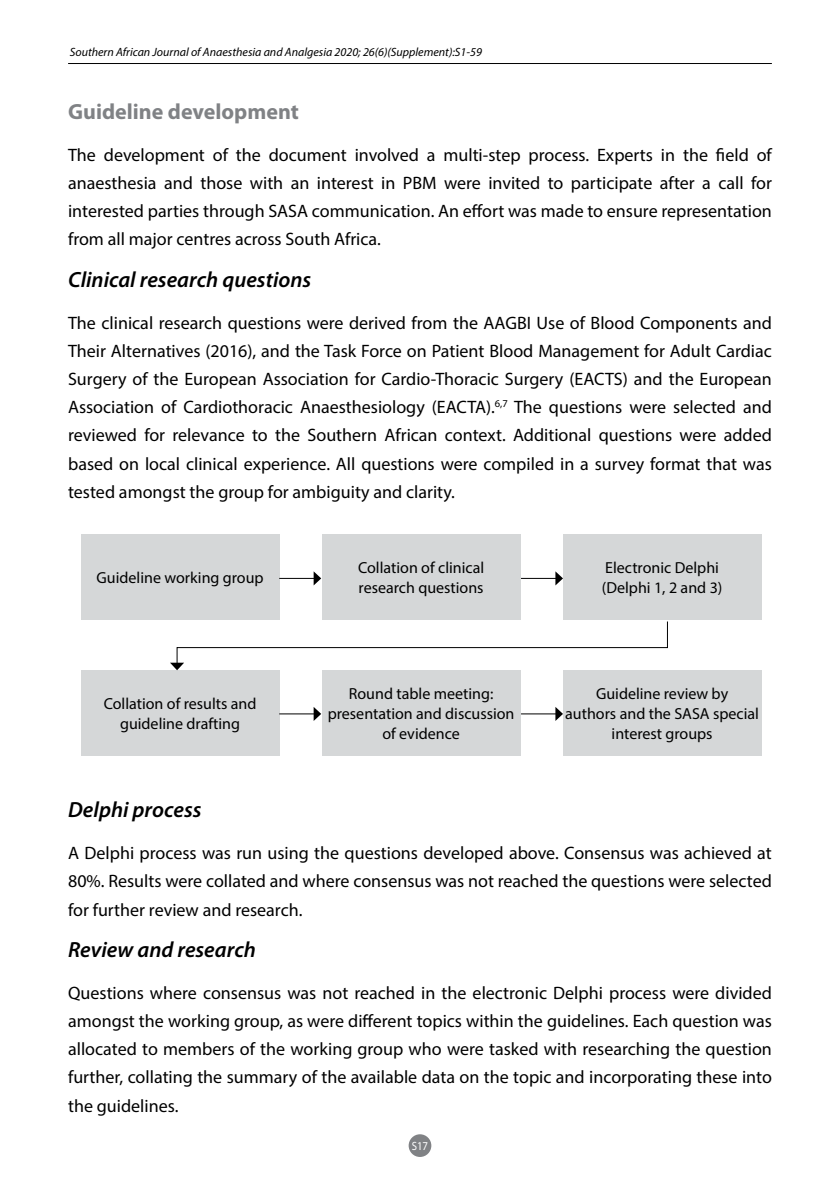
<style>
.page{position:relative;width:840px;height:1191px;background:#fff}
.page>*{position:absolute;margin:0;border:0;box-sizing:border-box;transform-origin:0 0}
.t1{font:italic 600 22px "Myriad Pro";color:#000}
.t2{font:700 22px "Myriad Pro";color:#808285}
.t3{font:18px/28.2px "Myriad Pro";color:#000;text-align:justify}
.t4{font:16px/20px "Myriad Pro";color:#000;text-align:center}
.t5{font:italic 12px "Myriad Pro";color:#000}
.t6{font:12px "Myriad Pro";color:#fff;scale:.9 1}
</style>
<div class="page">
<hr style="left:68px;top:63px;width:703px;height:1px;background:#000">
<div style="left:408px;top:1134px;width:23px;height:23px;background:#808285;border-radius:50%"></div>
<div style="left:81px;top:534px;width:198px;height:85px;background:#d5d7d8"></div>
<div style="left:81px;top:670px;width:198px;height:85px;background:#d5d7d8"></div>
<div style="left:321px;top:534px;width:199px;height:85px;background:#d5d7d8"></div>
<div style="left:321px;top:670px;width:199px;height:85px;background:#d5d7d8"></div>
<div style="left:562px;top:534px;width:199px;height:85px;background:#d5d7d8"></div>
<div style="left:562px;top:670px;width:199px;height:85px;background:#d5d7d8"></div>
<hr style="left:279px;top:578px;width:36px;height:1px;background:#000">
<svg style="left:313px;top:571px;width:8px;height:14px"></svg>
<hr style="left:279px;top:713px;width:36px;height:1px;background:#000">
<svg style="left:313px;top:707px;width:8px;height:14px"></svg>
<hr style="left:520px;top:578px;width:36px;height:1px;background:#000">
<svg style="left:555px;top:571px;width:7px;height:14px"></svg>
<hr style="left:520px;top:713px;width:36px;height:1px;background:#000">
<svg style="left:555px;top:707px;width:7px;height:14px"></svg>
<svg style="left:170px;top:622px;width:497px;height:48px"></svg>
<p class="t5" style="left:70px;top:45px;width:413px">Southern African Journal of Anaesthesia and Analgesia 2020; 26(6)(Supplement):S1-59</p>
<p class="t2" style="left:68px;top:97px;width:232px">Guideline development</p>
<p class="t3" style="left:68px;top:140px;width:705px">The development of the document involved a multi-step process. Experts in the field of anaesthesia and those with an interest in PBM were invited to participate after a call for interested parties through SASA communication. An effort was made to ensure representation from all major centres across South Africa.</p>
<p class="t1" style="left:68px;top:265px;width:244px">Clinical research questions</p>
<p class="t3" style="left:68px;top:308px;width:705px">The clinical research questions were derived from the AAGBI Use of Blood Components and Their Alternatives (2016), and the Task Force on Patient Blood Management for Adult Cardiac Surgery of the European Association for Cardio-Thoracic Surgery (EACTS) and the European Association of Cardiothoracic Anaesthesiology (EACTA).<sup>6,7</sup> The questions were selected and reviewed for relevance to the Southern African context. Additional questions were added based on local clinical experience. All questions were compiled in a survey format that was tested amongst the group for ambiguity and clarity.</p>
<p class="t4" style="left:97px;top:567px;width:168px">Guideline working group</p>
<p class="t4" style="left:104px;top:693px;width:154px">Collation of results and guideline drafting</p>
<p class="t4" style="left:358px;top:557px;width:127px;text-align:left">Collation of clinical research questions</p>
<p class="t4" style="left:327px;top:683px;width:188px">Round table meeting: presentation and discussion of evidence</p>
<p class="t4" style="left:601px;top:557px;width:122px;text-align:left">Electronic Delphi (Delphi 1, 2 and 3)</p>
<p class="t4" style="left:565px;top:683px;width:195px">Guideline review by<br>authors and the SASA special interest groups</p>
<p class="t1" style="left:68px;top:795px;width:135px">Delphi process</p>
<p class="t3" style="left:68px;top:839px;width:704px">A Delphi process was run using the questions developed above. Consensus was achieved at 80%. Results were collated and where consensus was not reached the questions were selected for further review and research.</p>
<p class="t1" style="left:68px;top:935px;width:189px">Review and research</p>
<p class="t3" style="left:68px;top:978px;width:705px">Questions where consensus was not reached in the electronic Delphi process were divided amongst the working group, as were different topics within the guidelines. Each question was allocated to members of the working group who were tasked with researching the question further, collating the summary of the available data on the topic and incorporating these into the guidelines.</p>
<p class="t6" style="left:411px;top:1138px;width:20px">S17</p>
</div>
